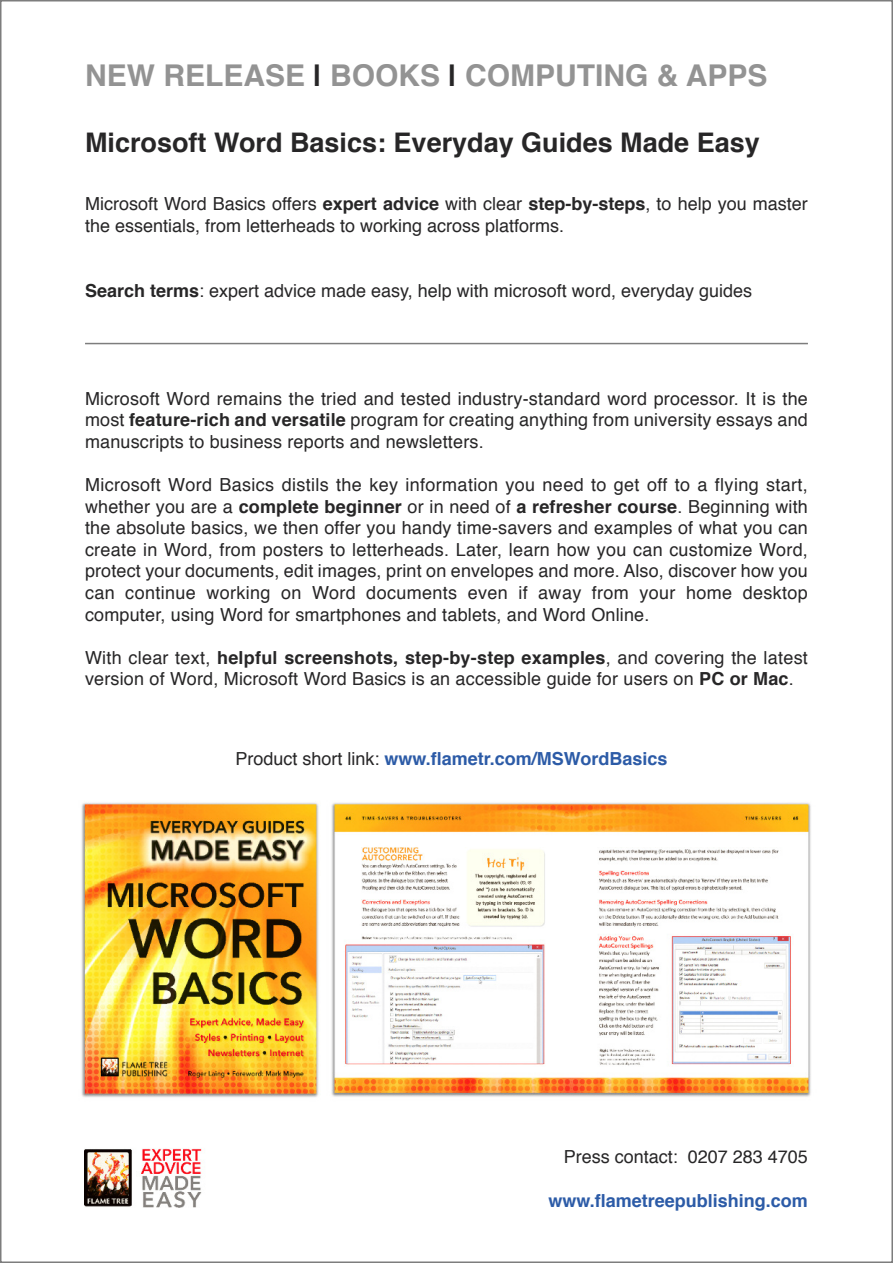
<style>
.page{position:relative;width:893px;height:1263px;background:#fff}
.page>*{position:absolute;margin:0;border:0;box-sizing:border-box;transform-origin:0 0}
.t1{font:700 30px "Helvetica";color:#939393}
.t2{font:700 27px "Helvetica";color:#272627}
.t3{font:18px/21.6px "Helvetica";color:#272627}
.t4{font:700 18px "Helvetica";color:#2c5ba7}
.s1{color:#272627}
.s2{font-weight:700}
.s3{font-weight:400;color:#272627}
</style>
<div class="page">
<img style="left:84px;top:1148px;width:118px;height:59px">
<img style="left:81px;top:802px;width:730px;height:295px">
<hr style="left:85px;top:343px;width:723px;height:1px;background:#7d7d7d">
<h1 class="t1" style="left:85px;top:63px;width:684px">NEW RELEASE <span class="s1">|</span> BOOKS <span class="s1">|</span> COMPUTING &amp; APPS</h1>
<h2 class="t2" style="left:85px;top:131px;width:676px">Microsoft Word Basics: Everyday Guides Made Easy</h2>
<p class="t3" style="left:85px;top:194px;width:724px">Microsoft Word Basics offers <span class="s2">expert advice</span> with clear <span class="s2">step-by-steps</span>, to help you master the essentials, from letterheads to working across platforms.</p>
<p class="t3" style="left:85px;top:281px;width:669px"><span class="s2">Search terms</span>: expert advice made easy, help with microsoft word, everyday guides</p>
<p class="t3" style="left:85px;top:389px;width:724px;text-align:justify">Microsoft Word remains the tried and tested industry-standard word processor. It is the most <span class="s2">feature-rich and versatile</span> program for creating anything from university essays and manuscripts to business reports and newsletters.</p>
<p class="t3" style="left:85px;top:475px;width:724px;text-align:justify">Microsoft Word Basics distils the key information you need to get off to a flying start, whether you are a <span class="s2">complete beginner</span> or in need of <span class="s2">a refresher course</span>. Beginning with the absolute basics, we then offer you handy time-savers and examples of what you can create in Word, from posters to letterheads. Later, learn how you can customize Word, protect your documents, edit images, print on envelopes and more. Also, discover how you can continue working on Word documents even if away from your home desktop computer, using Word for smartphones and tablets, and Word Online.</p>
<p class="t3" style="left:85px;top:648px;width:724px">With clear text, <span class="s2">helpful screenshots, step-by-step examples</span>, and covering the latest version of Word, Microsoft Word Basics is an accessible guide for users on <span class="s2">PC or Mac</span>.</p>
<p class="t4" style="left:235px;top:751px;width:434px"><span class="s3">Product short link:</span> www.flametr.com/MSWordBasics</p>
<p class="t3" style="left:564px;top:1148px;width:246px">Press contact: 0207 283 4705</p>
<p class="t4" style="left:548px;top:1193px;width:261px">www.flametreepublishing.com</p>
</div>
